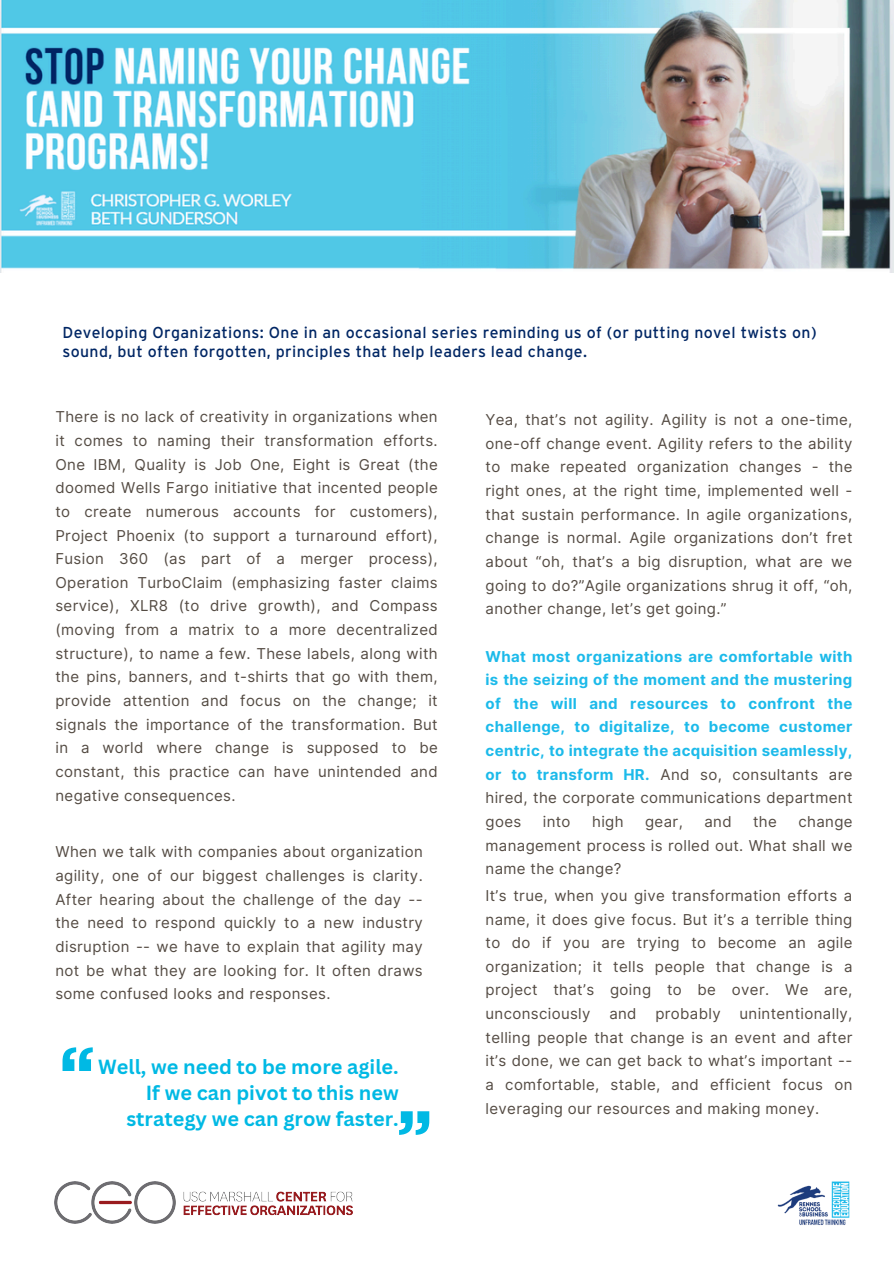
<style>
.page{position:relative;width:894px;height:1264px;background:#fff}
.page>*{position:absolute;margin:0;border:0;box-sizing:border-box;transform-origin:0 0}
.t1{font:700 19.95px/26.2px "Canva Sans";color:#00b9e4;text-align:right}
.t2{font:15.9px/19.2px "Interstate";letter-spacing:.025em;color:#002664}
.t3{font:15px/23.7px "Inter";letter-spacing:.025em;color:#544b43;text-align:justify}
.t4{font:700 15px/23.7px "Inter";letter-spacing:.025em;color:#1cbaea;text-align:justify}
.s1{font-weight:400;color:#544b43}
</style>
<div class="page">
<svg style="left:62px;top:1047px;width:31px;height:23px"></svg>
<svg style="left:399px;top:1111px;width:30px;height:23px"></svg>
<img style="left:777px;top:1181px;width:73px;height:45px">
<img style="left:0;top:0;width:893px;height:273px">
<img style="left:54px;top:1181px;width:298px;height:42px">
<p class="t2" style="left:62px;top:323px;width:755px">Developing Organizations: One in an occasional series reminding us of (or putting novel twists on) sound, but often forgotten, principles that help leaders lead change.</p>
<p class="t3" style="left:55px;top:405px;width:384px">There is no lack of creativity in organizations when it comes to naming their transformation efforts.<br>One IBM, Quality is Job One, Eight is Great (the doomed Wells Fargo initiative that incented people to create numerous accounts for customers), Project Phoenix (to support a turnaround effort), Fusion 360 (as part of a merger process), Operation TurboClaim (emphasizing faster claims service), XLR8 (to drive growth), and Compass (moving from a matrix to a more decentralized structure), to name a few. These labels, along with the pins, banners, and t-shirts that go with them, provide attention and focus on the change; it signals the importance of the transformation. But in a world where change is supposed to be constant, this practice can have unintended and negative consequences.</p>
<p class="t3" style="left:485px;top:408px;width:368px">Yea, that’s not agility. Agility is not a one-time, one-off change event. Agility refers to the ability to make repeated organization changes - the right ones, at the right time, implemented well - that sustain performance. In agile organizations, change is normal. Agile organizations don’t fret about “oh, that’s a big disruption, what are we going to do?”Agile organizations shrug it off, “oh, another change, let’s get going.”</p>
<h1 class="t4" style="left:485px;top:644px;width:368px">What most organizations are comfortable with is the seizing of the moment and the mustering of the will and resources to confront the challenge, to digitalize, to become customer centric, to integrate the acquisition seamlessly, or to transform HR. <span class="s1">And so, consultants are hired, the corporate communications department goes</span></h1>
<h1 class="t3" style="left:542px;top:809px;width:29px">into</h1>
<h1 class="t3" style="left:592px;top:809px;width:33px">high</h1>
<h1 class="t3" style="left:645px;top:809px;width:39px">gear,</h1>
<h1 class="t3" style="left:704px;top:809px;width:29px">and</h1>
<h1 class="t3" style="left:753px;top:809px;width:25px">the</h1>
<h1 class="t3" style="left:485px;top:809px;width:368px;text-indent:313px">change management process is rolled out. What shall we name the change?</h1>
<p class="t3" style="left:55px;top:840px;width:369px">When we talk with companies about organization agility, one of our biggest challenges is clarity.<br>After hearing about the challenge of the day -- the need to respond quickly to a new industry disruption -- we have to explain that agility may not be what they are looking for. It often draws some confused looks and responses.</p>
<p class="t3" style="left:485px;top:883px;width:368px">It’s true, when you give transformation efforts a name, it does give focus. But it’s a terrible thing to do if you are trying to become an agile organization; it tells people that change is a project that’s going to be over. We are, unconsciously</p>
<p class="t3" style="left:485px;top:1001px;width:368px;text-indent:254px">unintentionally, telling people that change is an event and after it’s done, we can get back to what’s important -- a comfortable, stable, and efficient focus on leveraging our resources and making money.</p>
<p class="t3" style="left:609px;top:1001px;width:29px">and</p>
<p class="t3" style="left:655px;top:1001px;width:67px">probably</p>
<p class="t1" style="left:98px;top:1053px;width:302px">Well, we need to be more agile.<br>If we can pivot to this new strategy we can grow faster.</p>
</div>
